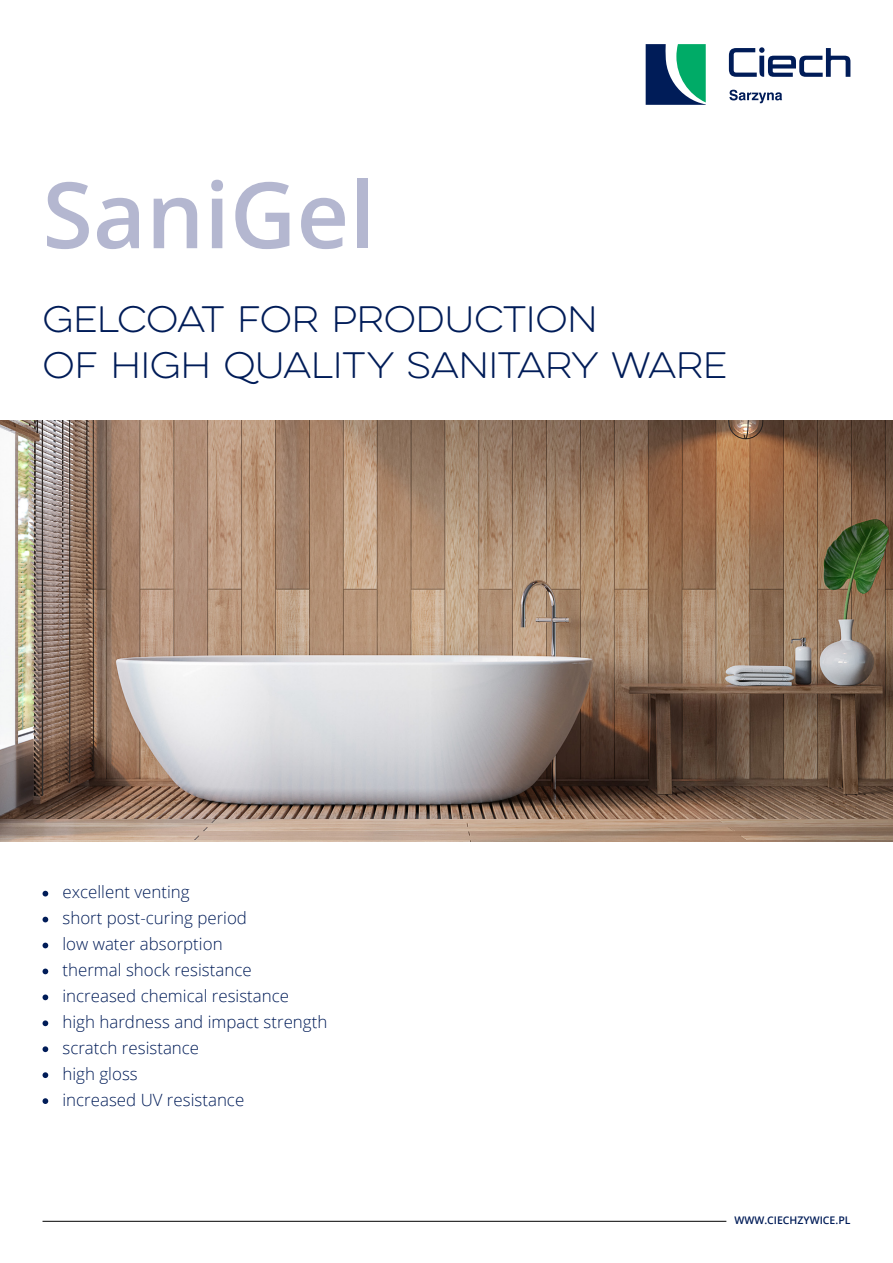
<style>
.page{position:relative;width:893px;height:1263px;background:#fff}
.page>*{position:absolute;margin:0;border:0;box-sizing:border-box;transform-origin:0 0}
.t1{font:600 91.65px "Open Sans";color:#b4b7d0}
.OPENSANS{font:100 33px/46.5px "Eveleth Clean";letter-spacing:-.02em;color:#001c58;scale:1.06 1}
.t2{font:300 16.95px "Open Sans";color:#001c58}
.t3{font:600 10.5px "Open Sans";color:#001c58}
</style>
<div class="page">
<img style="left:0;top:421px;width:893px;height:421px">
<svg style="left:43px;top:891px;width:5px;height:5px"></svg>
<svg style="left:43px;top:917px;width:5px;height:5px"></svg>
<svg style="left:43px;top:943px;width:5px;height:5px"></svg>
<svg style="left:43px;top:968px;width:5px;height:6px"></svg>
<svg style="left:43px;top:994px;width:5px;height:6px"></svg>
<svg style="left:43px;top:1020px;width:5px;height:6px"></svg>
<svg style="left:43px;top:1046px;width:5px;height:6px"></svg>
<svg style="left:43px;top:1072px;width:5px;height:6px"></svg>
<svg style="left:43px;top:1098px;width:5px;height:6px"></svg>
<hr style="left:43px;top:1221px;width:683px;height:1px;background:#000">
<svg style="left:729px;top:47px;width:121px;height:30px"></svg>
<svg style="left:729px;top:90px;width:53px;height:13px"></svg>
<div style="left:644px;top:43px;width:63px;height:63px;background:#aab3c7"></div>
<svg style="left:646px;top:44px;width:60px;height:61px;background:#2c777a"></svg>
<p class="t1" style="left:43px;top:152px;width:334px">SaniGel</p>
<p class="OPENSANS" style="left:43px;top:296px;width:648px">GELCOAT FOR PRODUCTION<br>OF HIGH QUALITY SANITARY WARE</p>
<p class="t2" style="left:62px;top:880px;width:129px">excellent venting</p>
<p class="t2" style="left:62px;top:906px;width:186px">short post-curing period</p>
<p class="t2" style="left:62px;top:932px;width:162px">low water absorption</p>
<p class="t2" style="left:62px;top:958px;width:191px">thermal shock resistance</p>
<p class="t2" style="left:62px;top:984px;width:228px">increased chemical resistance</p>
<p class="t2" style="left:62px;top:1010px;width:266px">high hardness and impact strength</p>
<p class="t2" style="left:62px;top:1036px;width:138px">scratch resistance</p>
<p class="t2" style="left:62px;top:1062px;width:77px">high gloss</p>
<p class="t2" style="left:62px;top:1088px;width:183px">increased UV resistance</p>
<p class="t3" style="left:735px;top:1213px;width:117px">WWW.CIECHZYWICE.PL</p>
</div>
